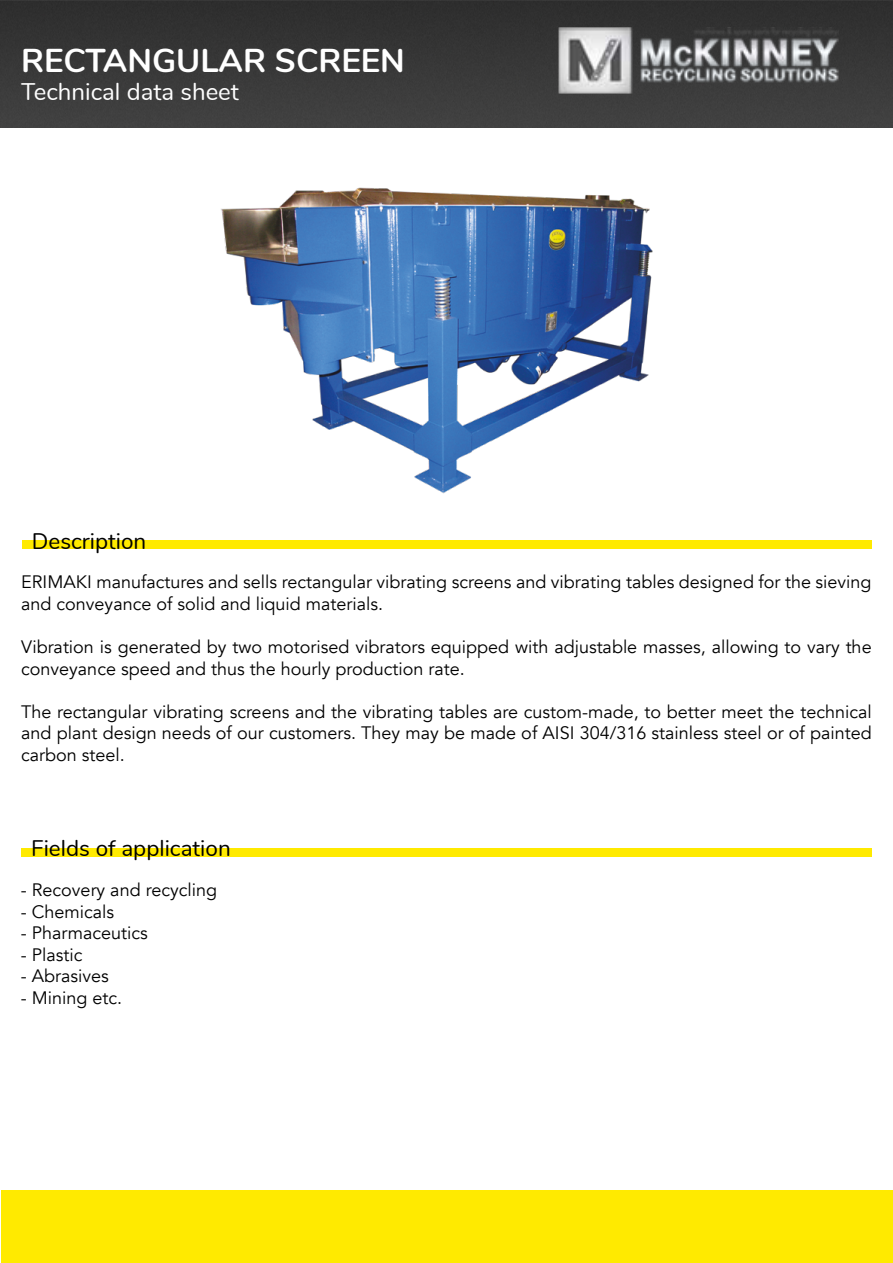
<style>
.page{position:relative;width:893px;height:1263px;background:#fff}
.page>*{position:absolute;margin:0;border:0;box-sizing:border-box;transform-origin:0 0}
.t1{font:700 33px "Nunito";color:#fff}
.t2{font:24px "Nunito";color:#fff}
.t3{font:22.5px "Nunito";color:#000}
.t4{font:18px/21.6px "Avenir";color:#000}
</style>
<div class="page">
<img style="left:0;top:0;width:893px;height:128px">
<div style="left:1px;top:1191px;width:892px;height:72px;background:#ffea00"></div>
<img style="left:221px;top:187px;width:432px;height:307px">
<div style="left:22px;top:540px;width:850px;height:8px;background:#ffea00"></div>
<div style="left:21px;top:848px;width:851px;height:8px;background:#ffea00"></div>
<img style="left:554px;top:0;width:289px;height:128px">
<h1 class="t1" style="left:21px;top:36px;width:385px">RECTANGULAR SCREEN</h1>
<h2 class="t2" style="left:21px;top:74px;width:219px">Technical data sheet</h2>
<p class="t3" style="left:32px;top:524px;width:116px">Description</p>
<p class="t4" style="left:21px;top:571px;width:852px">ERIMAKI manufactures and sells rectangular vibrating screens and vibrating tables designed for the sieving and conveyance of solid and liquid materials.</p>
<p class="t4" style="left:21px;top:636px;width:852px">Vibration is generated by two motorised vibrators equipped with adjustable masses, allowing to vary the conveyance speed and thus the hourly production rate.</p>
<p class="t4" style="left:21px;top:701px;width:852px;text-align:justify">The rectangular vibrating screens and the vibrating tables are custom-made, to better meet the technical and plant design needs of our customers. They may be made of AISI 304/316 stainless steel or of painted carbon steel.</p>
<p class="t3" style="left:31px;top:832px;width:201px">Fields of application</p>
<p class="t4" style="left:21px;top:879px;width:198px">- Recovery and recycling</p>
<p class="t4" style="left:21px;top:901px;width:95px">- Chemicals</p>
<p class="t4" style="left:21px;top:923px;width:128px">- Pharmaceutics</p>
<p class="t4" style="left:21px;top:944px;width:63px">- Plastic</p>
<p class="t4" style="left:21px;top:966px;width:90px">- Abrasives</p>
<p class="t4" style="left:21px;top:987px;width:103px">- Mining etc.</p>
</div>
